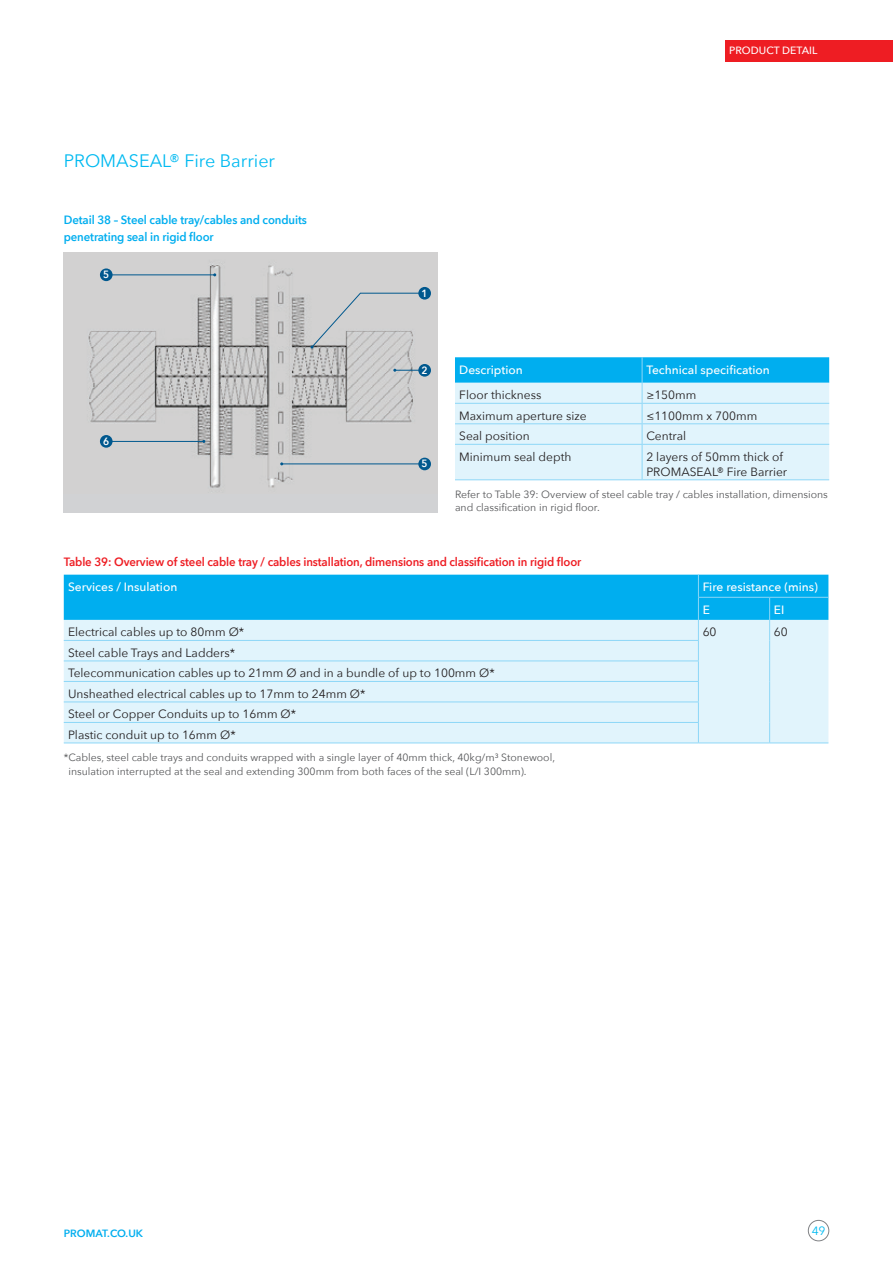
<style>
.page{position:relative;width:893px;height:1263px;background:#fff}
.page>*{position:absolute;margin:0;border:0;box-sizing:border-box;transform-origin:0 0}
.t1{font:18px "Avenir Next";color:#00baf1}
.t2{font:12px/20.5px "Avenir Next";color:#231f20}
.t3{font:600 12px "Avenir Next";letter-spacing:-.01em;color:#ee1d23;scale:.95 1}
.t4{font:500 12px/22.6px "Avenir Next";color:#fff}
.t5{font:600 12px/17px "Avenir Next";letter-spacing:-.01em;color:#00aeef;scale:.95 1}
.t6{font:12px "Avenir Next";color:#00baf1}
.t7{font:10.5px/13.5px "Avenir Next";color:#57585a}
.t8{font:500 10.5px "Avenir Next";color:#fff}
.t9{font:600 10.5px "Avenir Next";color:#00aeef}
.t10{font:600 10.5px "Avenir Next";color:#fff;scale:.95 1}
</style>
<div class="page">
<div style="left:725px;top:40px;width:168px;height:21px;background:#ee1d23"></div>
<div style="left:808px;top:1220px;width:21px;height:21px;border:1px solid #808285;border-radius:50%"></div>
<div style="left:64px;top:253px;width:374px;height:259px;background:#d1d2d4"></div>
<img style="left:88px;top:265px;width:343px;height:223px">
<hr style="left:395px;top:370px;width:30px;height:1px;background:#00588e">
<div style="left:418px;top:364px;width:13px;height:13px;background:#00588e;border-radius:50%"></div>
<hr style="left:282px;top:463px;width:143px;height:1px;background:#00588e">
<div style="left:418px;top:458px;width:13px;height:12px;background:#00588e;border-radius:50%"></div>
<svg style="left:455px;top:357px;width:374px;height:123px;background:#afe4f9"></svg>
<hr style="left:109px;top:274px;width:106px;height:1px;background:#00588e">
<div style="left:100px;top:268px;width:13px;height:13px;background:#00588e;border-radius:50%"></div>
<hr style="left:109px;top:441px;width:95px;height:1px;background:#00588e">
<div style="left:100px;top:435px;width:13px;height:13px;background:#00588e;border-radius:50%"></div>
<svg style="left:310px;top:292px;width:116px;height:57px"></svg>
<div style="left:418px;top:287px;width:13px;height:13px;background:#00588e;border-radius:50%"></div>
<hr style="left:64px;top:742px;width:634px;height:1px;background:#8dd7f7">
<hr style="left:698px;top:742px;width:72px;height:1px;background:#8dd7f7">
<hr style="left:770px;top:742px;width:58px;height:1px;background:#8dd7f7">
<svg style="left:64px;top:575px;width:764px;height:167px;background:#a2e0f8"></svg>
<h1 class="t1" style="left:64px;top:145px;width:213px">PROMASEAL® Fire Barrier</h1>
<p class="t5" style="left:64px;top:211px;width:257px">Detail 38 – Steel cable tray/cables and conduits penetrating seal in rigid floor</p>
<p class="t10" style="left:103px;top:266px;width:8px">5</p>
<p class="t10" style="left:103px;top:432px;width:8px">6</p>
<p class="t8" style="left:729px;top:41px;width:90px">PRODUCT DETAIL</p>
<p class="t10" style="left:422px;top:284px;width:8px">1</p>
<p class="t10" style="left:422px;top:361px;width:8px">2</p>
<p class="t10" style="left:422px;top:455px;width:8px">5</p>
<p class="t4" style="left:459px;top:358px;width:65px">Description</p>
<p class="t4" style="left:646px;top:358px;width:125px">Technical specification</p>
<p class="t2" style="left:459px;top:384px;width:84px">Floor thickness</p>
<p class="t2" style="left:646px;top:384px;width:52px">≥150mm</p>
<p class="t2" style="left:459px;top:405px;width:129px">Maximum aperture size</p>
<p class="t2" style="left:646px;top:405px;width:112px">≤1100mm x 700mm</p>
<p class="t2" style="left:459px;top:425px;width:72px">Seal position</p>
<p class="t2" style="left:646px;top:425px;width:41px">Central</p>
<p class="t2" style="left:459px;top:446px;width:114px">Minimum seal depth</p>
<p class="t2" style="left:646px;top:448px;width:142px;line-height:15px">2 layers of 50mm thick of<br>PROMASEAL® Fire Barrier</p>
<p class="t7" style="left:455px;top:487px;width:374px">Refer to Table 39: Overview of steel cable tray / cables installation, dimensions and classification in rigid floor.</p>
<p class="t3" style="left:64px;top:552px;width:546px">Table 39: Overview of steel cable tray / cables installation, dimensions and classification in rigid floor</p>
<p class="t4" style="left:68px;top:575px;width:111px">Services / Insulation</p>
<p class="t4" style="left:703px;top:575px;width:117px">Fire resistance (mins)<br>E</p>
<p class="t4" style="left:774px;top:598px;width:12px">EI</p>
<p class="t2" style="left:68px;top:621px;width:178px">Electrical cables up to 80mm Ø*</p>
<p class="t2" style="left:703px;top:621px;width:15px">60</p>
<p class="t2" style="left:774px;top:621px;width:15px">60</p>
<p class="t2" style="left:68px;top:642px;width:428px">Steel cable Trays and Ladders*<br>Telecommunication cables up to 21mm Ø and in a bundle of up to 100mm Ø* Unsheathed electrical cables up to 17mm to 24mm Ø*<br>Steel or Copper Conduits up to 16mm Ø*<br>Plastic conduit up to 16mm Ø*</p>
<p class="t7" style="left:68px;top:750px;width:488px;text-indent:-5px">*Cables, steel cable trays and conduits wrapped with a single layer of 40mm thick, 40kg/m³ Stonewool, insulation interrupted at the seal and extending 300mm from both faces of the seal (L/I 300mm).</p>
<p class="t9" style="left:64px;top:1224px;width:81px">PROMAT.CO.UK</p>
<p class="t6" style="left:812px;top:1220px;width:15px">49</p>
</div>
